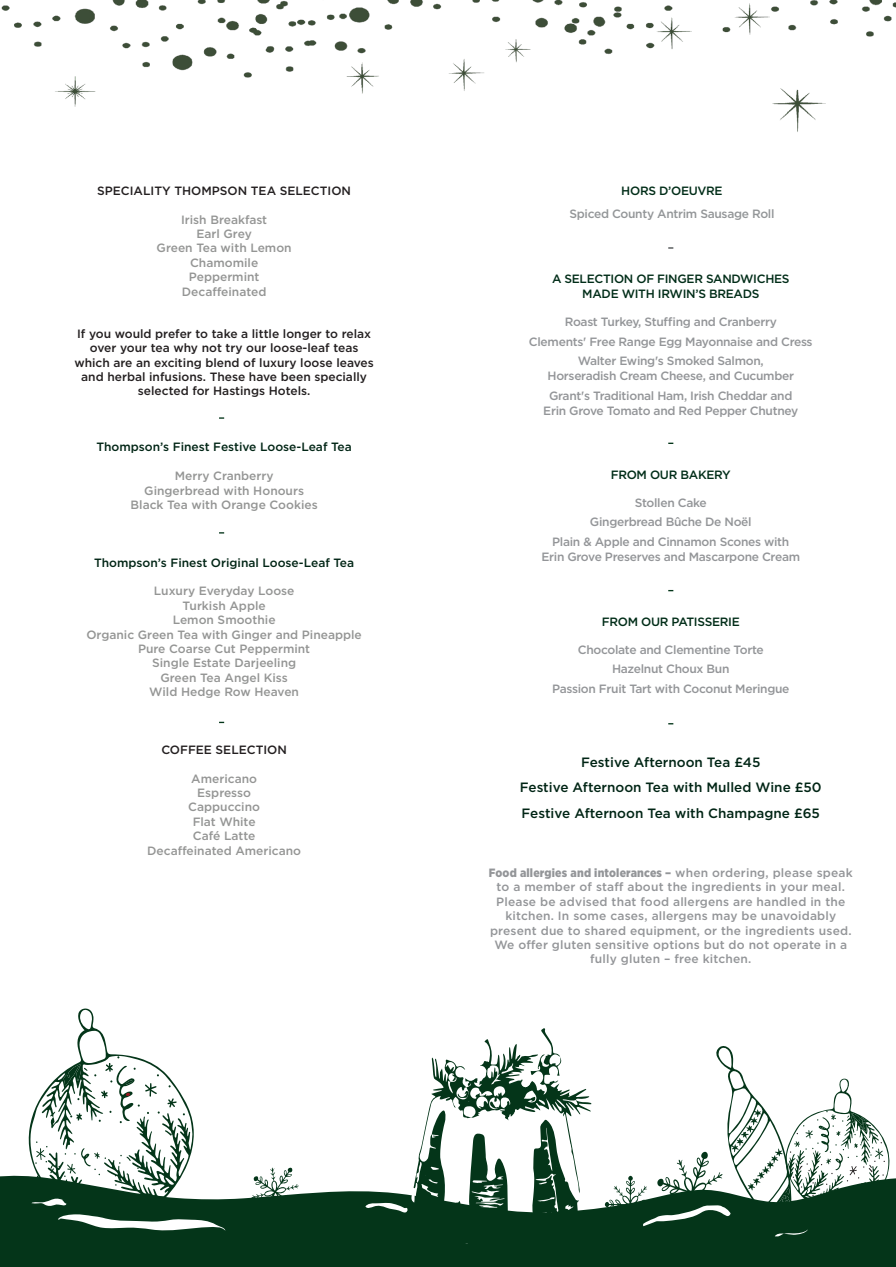
<style>
.page{position:relative;width:896px;height:1267px;background:#fff}
.page>*{position:absolute;margin:0;border:0;box-sizing:border-box;transform-origin:0 0}
.t1{font:500 13.5px "Gotham";color:#002515}
.t2{font:500 12px/19.5px "Gotham";letter-spacing:-.025em;color:#939598;text-align:center}
.t3{font:500 12px "Gotham";color:#949594}
.t4{font:500 12px/14.4px "Gotham";letter-spacing:.015em;color:#939598;text-align:center}
.t5{font:500 12px/14.4px "Gotham";color:#231f20;text-align:center}
.t6{font:500 12px "Gotham";letter-spacing:-.025em;color:#012d18}
.t7{font:500 12px "Gotham";color:#002515}
.t8{font:500 12px "Gotham";letter-spacing:-.025em;color:#939698}
.s1{font-family:"Gotham Narrow";font-weight:900}
</style>
<div class="page">
<div style="left:0;top:1175px;width:896px;height:92px;background:#043519"></div>
<svg style="left:251px;top:1167px;width:48px;height:49px"></svg>
<svg style="left:28px;top:1008px;width:197px;height:224px"></svg>
<svg style="left:365px;top:1028px;width:226px;height:221px"></svg>
<svg style="left:605px;top:1046px;width:284px;height:190px"></svg>
<img style="left:1px;top:0;width:895px;height:107px">
<img style="left:741px;top:84px;width:87px;height:48px">
<p class="t5" style="left:97px;top:183px;width:255px">SPECIALITY THOMPSON TEA SELECTION</p>
<p class="t3" style="left:181px;top:211px;width:88px">Irish Breakfast</p>
<p class="t3" style="left:196px;top:226px;width:57px">Earl Grey</p>
<p class="t3" style="left:157px;top:240px;width:136px">Green Tea with Lemon</p>
<p class="t3" style="left:190px;top:255px;width:70px">Chamomile</p>
<p class="t3" style="left:189px;top:269px;width:72px">Peppermint</p>
<p class="t3" style="left:182px;top:284px;width:86px">Decaffeinated</p>
<p class="t5" style="left:74px;top:326px;width:301px">If you would prefer to take a little longer to relax over your tea why not try our loose-leaf teas which are an exciting blend of luxury loose leaves and herbal infusions. These have been specially selected for Hastings Hotels.</p>
<p class="t7" style="left:96px;top:439px;width:257px">Thompson’s Finest Festive Loose-Leaf Tea</p>
<p class="t3" style="left:175px;top:468px;width:100px">Merry Cranberry</p>
<p class="t3" style="left:144px;top:482px;width:161px">Gingerbread with Honours</p>
<p class="t3" style="left:131px;top:497px;width:189px">Black Tea with Orange Cookies</p>
<p class="t7" style="left:94px;top:554px;width:262px">Thompson’s Finest Original Loose-Leaf Tea</p>
<p class="t3" style="left:154px;top:583px;width:142px">Luxury Everyday Loose</p>
<p class="t3" style="left:183px;top:598px;width:85px">Turkish Apple</p>
<p class="t3" style="left:173px;top:612px;width:104px">Lemon Smoothie</p>
<p class="t3" style="left:86px;top:626px;width:277px">Organic Green Tea with Ginger and Pineapple</p>
<p class="t3" style="left:138px;top:641px;width:174px">Pure Coarse Cut Peppermint</p>
<p class="t3" style="left:152px;top:655px;width:145px">Single Estate Darjeeling</p>
<p class="t3" style="left:160px;top:670px;width:129px">Green Tea Angel Kiss</p>
<p class="t3" style="left:149px;top:684px;width:151px">Wild Hedge Row Heaven</p>
<p class="t5" style="left:161px;top:742px;width:127px">COFFEE SELECTION</p>
<p class="t3" style="left:191px;top:770px;width:67px">Americano</p>
<p class="t3" style="left:197px;top:785px;width:55px">Espresso</p>
<p class="t3" style="left:188px;top:799px;width:73px">Cappuccino</p>
<p class="t3" style="left:193px;top:814px;width:64px">Flat White</p>
<p class="t3" style="left:193px;top:828px;width:64px">Café Latte</p>
<p class="t3" style="left:147px;top:842px;width:155px">Decaffeinated Americano</p>
<p class="t6" style="left:621px;top:183px;width:103px">HORS D’OEUVRE</p>
<p class="t8" style="left:569px;top:206px;width:206px">Spiced County Antrim Sausage Roll</p>
<p class="t6" style="left:552px;top:271px;width:239px">A SELECTION OF FINGER SANDWICHES</p>
<p class="t6" style="left:582px;top:286px;width:178px">MADE WITH IRWIN’S BREADS</p>
<p class="t2" style="left:565px;top:312px;width:214px">Roast Turkey, Stuffing and Cranberry</p>
<p class="t2" style="left:529px;top:332px;width:285px">Clements' Free Range Egg Mayonnaise and Cress</p>
<p class="t2" style="left:578px;top:351px;width:187px">Walter Ewing's Smoked Salmon,</p>
<p class="t2" style="left:547px;top:366px;width:248px">Horseradish Cream Cheese, and Cucumber</p>
<p class="t2" style="left:549px;top:386px;width:245px">Grant's Traditional Ham, Irish Cheddar and</p>
<p class="t2" style="left:543px;top:401px;width:256px">Erin Grove Tomato and Red Pepper Chutney</p>
<p class="t6" style="left:611px;top:466px;width:121px">FROM OUR BAKERY</p>
<p class="t2" style="left:552px;top:492px;width:239px">Stollen Cake<br>Gingerbread Bûche De Noël<br>Plain &amp; Apple and Cinnamon Scones with</p>
<p class="t2" style="left:541px;top:546px;width:260px">Erin Grove Preserves and Mascarpone Cream</p>
<p class="t6" style="left:602px;top:614px;width:139px">FROM OUR PATISSERIE</p>
<p class="t2" style="left:578px;top:640px;width:187px">Chocolate and Clementine Torte</p>
<p class="t2" style="left:612px;top:659px;width:119px">Hazelnut Choux Bun</p>
<p class="t2" style="left:552px;top:679px;width:239px">Passion Fruit Tart with Coconut Meringue</p>
<p class="t1" style="left:581px;top:753px;width:181px">Festive Afternoon Tea £45</p>
<p class="t1" style="left:520px;top:779px;width:303px">Festive Afternoon Tea with Mulled Wine £50</p>
<p class="t1" style="left:521px;top:804px;width:300px">Festive Afternoon Tea with Champagne £65</p>
<p class="t4" style="left:489px;top:865px;width:365px"><span class="s1">Food allergies and intolerances –</span> when ordering, please speak to a member of staff about the ingredients in your meal.<br>Please be advised that food allergens are handled in the kitchen. In some cases, allergens may be unavoidably present due to shared equipment, or the ingredients used.<br>We offer gluten sensitive options but do not operate in a fully gluten – free kitchen.</p>
</div>
